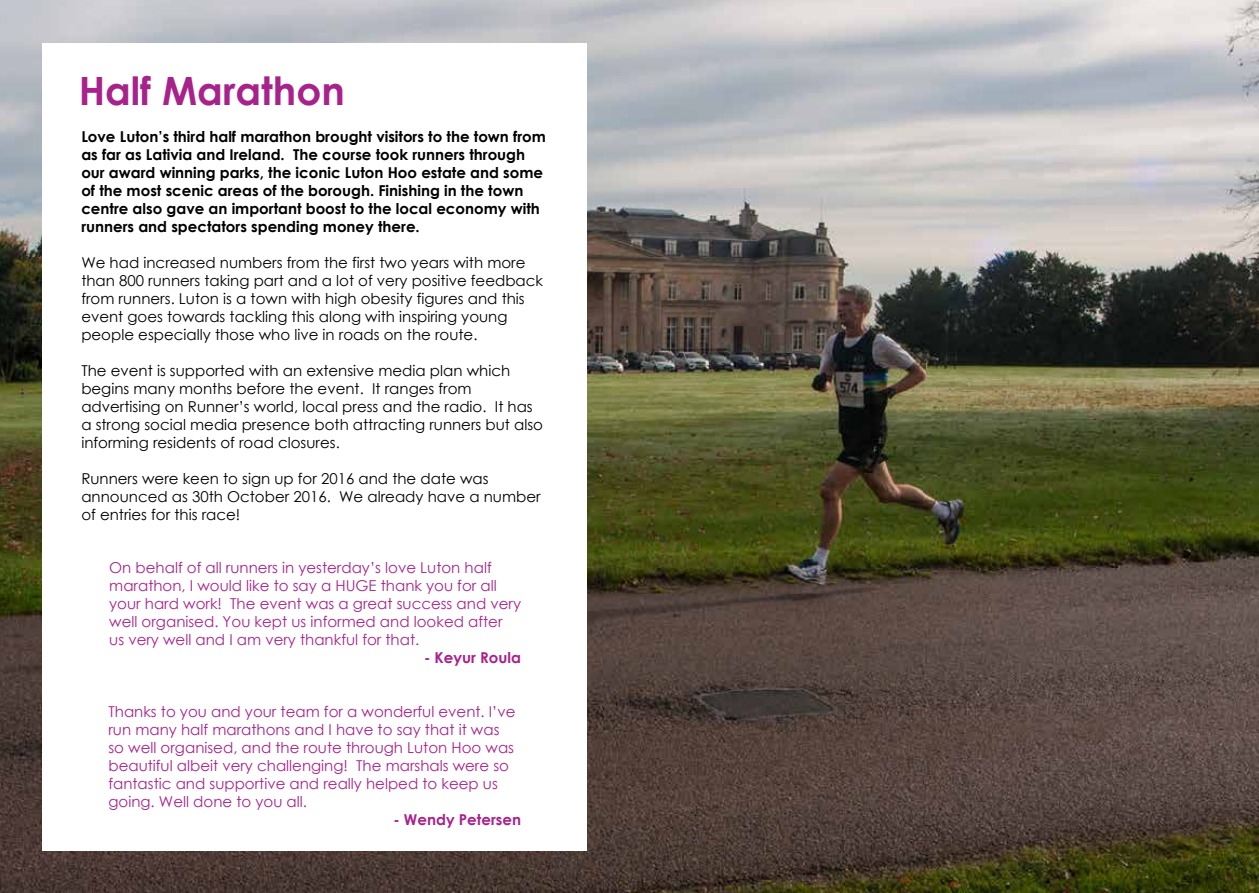
<style>
.page{position:relative;width:1259px;height:893px;background:#fff}
.page>*{position:absolute;margin:0;border:0;box-sizing:border-box;transform-origin:0 0}
.t1{font:700 39px "Century Gothic";color:#a8228b}
.t2{font:15px/18px "Century Gothic";color:#000}
.t3{font:15px/18px "Century Gothic";color:#a8228b}
.t4{font:700 15px/18px "Century Gothic";color:#000}
.t5{font:700 15px "Century Gothic";color:#a8228b}
</style>
<div class="page">
<img style="left:0;top:0;width:1259px;height:893px">
<div style="left:43px;top:43px;width:544px;height:807px;background:#fff"></div>
<h1 class="t1" style="left:79px;top:67px;width:267px">Half Marathon</h1>
<p class="t4" style="left:81px;top:128px;width:466px">Love Luton’s third half marathon brought visitors to the town from as far as Lativia and Ireland. The course took runners through our award winning parks, the iconic Luton Hoo estate and some of the most scenic areas of the borough. Finishing in the town centre also gave an important boost to the local economy with runners and spectators spending money there.</p>
<p class="t2" style="left:81px;top:254px;width:463px">We had increased numbers from the first two years with more than 800 runners taking part and a lot of very positive feedback from runners. Luton is a town with high obesity figures and this event goes towards tackling this along with inspiring young people especially those who live in roads on the route.</p>
<p class="t2" style="left:81px;top:362px;width:463px">The event is supported with an extensive media plan which begins many months before the event. It ranges from advertising on Runner’s world, local press and the radio. It has a strong social media presence both attracting runners but also informing residents of road closures.</p>
<p class="t2" style="left:81px;top:470px;width:461px">Runners were keen to sign up for 2016 and the date was announced as 30th October 2016. We already have a number of entries for this race!</p>
<p class="t3" style="left:109px;top:558px;width:413px">On behalf of all runners in yesterday’s love Luton half marathon, I would like to say a HUGE thank you for all your hard work! The event was a great success and very well organised. You kept us informed and looked after us very well and I am very thankful for that.</p>
<p class="t5" style="left:424px;top:648px;width:98px">- Keyur Roula</p>
<p class="t3" style="left:108px;top:702px;width:409px">Thanks to you and your team for a wonderful event. I’ve run many half marathons and I have to say that it was so well organised, and the route through Luton Hoo was beautiful albeit very challenging! The marshals were so fantastic and supportive and really helped to keep us going. Well done to you all.</p>
<p class="t5" style="left:393px;top:810px;width:129px">- Wendy Petersen</p>
</div>
